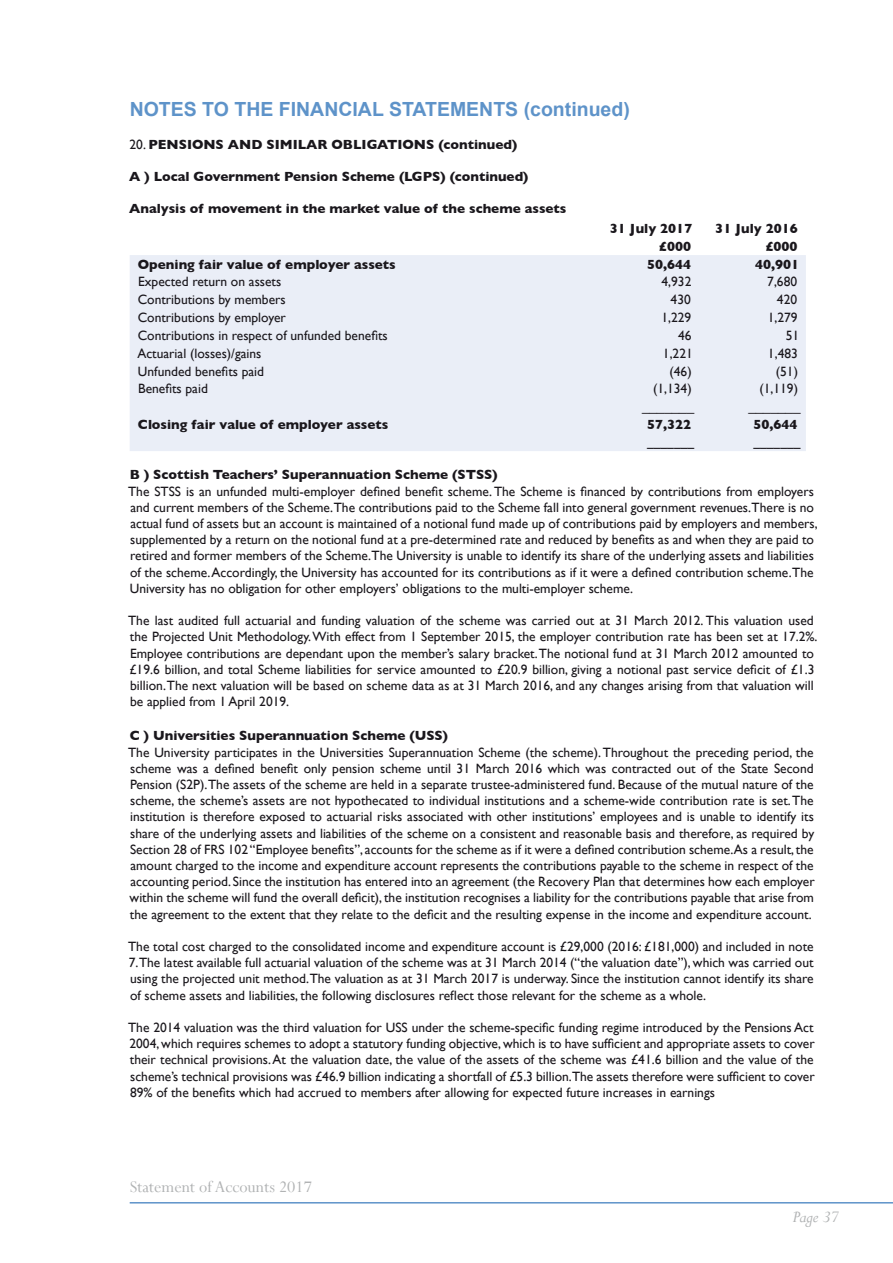
<style>
.page{position:relative;width:893px;height:1263px;background:#fff}
.page>*{position:absolute;margin:0;border:0;box-sizing:border-box;transform-origin:0 0}
.t1{font:700 19.5px "Arial";color:#5e93c9}
.t2{font:18px "Perpetua";color:#b1b3b4}
.t3{font:italic 18px "Perpetua";letter-spacing:-.02em;color:#b1b3b4}
.t4{font:13.5px/16.2px "Gill Sans";color:#1a171c;text-align:justify}
.t5{font:700 13.5px "Gill Sans";color:#1a171c}
.s1{font-weight:400}
</style>
<div class="page">
<hr style="left:130px;top:1202px;width:763px;height:1px;background:#5e93c9">
<div style="left:130px;top:255px;width:676px;height:196px;background:#eaeef7"></div>
<h1 class="t1" style="left:130px;top:99px;width:502px">NOTES TO THE FINANCIAL STATEMENTS (continued)</h1>
<p class="t5" style="left:129px;top:136px;width:389px"><span class="s1">20.</span> PENSIONS AND SIMILAR OBLIGATIONS (continued)</p>
<p class="t5" style="left:129px;top:169px;width:401px">A ) Local Government Pension Scheme (LGPS) (continued)</p>
<p class="t5" style="left:129px;top:201px;width:439px">Analysis of movement in the market value of the scheme assets</p>
<p class="t5" style="left:610px;top:220px;width:84px">31 July 2017</p>
<p class="t5" style="left:715px;top:220px;width:84px">31 July 2016</p>
<p class="t5" style="left:659px;top:238px;width:33px">£000</p>
<p class="t5" style="left:766px;top:238px;width:33px">£000</p>
<p class="t5" style="left:138px;top:256px;width:259px">Opening fair value of employer assets</p>
<p class="t5" style="left:647px;top:256px;width:46px">50,644</p>
<p class="t5" style="left:755px;top:256px;width:46px">40,901</p>
<p class="t4" style="left:138px;top:274px;width:145px">Expected return on assets</p>
<p class="t4" style="left:661px;top:274px;width:31px">4,932</p>
<p class="t4" style="left:767px;top:274px;width:31px">7,680</p>
<p class="t4" style="left:138px;top:291px;width:149px">Contributions by members</p>
<p class="t4" style="left:671px;top:291px;width:22px">430</p>
<p class="t4" style="left:777px;top:291px;width:22px">420</p>
<p class="t4" style="left:138px;top:309px;width:150px">Contributions by employer</p>
<p class="t4" style="left:661px;top:309px;width:31px">1,229</p>
<p class="t4" style="left:768px;top:309px;width:31px">1,279</p>
<p class="t4" style="left:138px;top:327px;width:252px">Contributions in respect of unfunded benefits</p>
<p class="t4" style="left:678px;top:327px;width:15px">46</p>
<p class="t4" style="left:786px;top:327px;width:15px">51</p>
<p class="t4" style="left:137px;top:345px;width:126px">Actuarial (losses)/gains</p>
<p class="t4" style="left:663px;top:345px;width:31px">1,221</p>
<p class="t4" style="left:768px;top:345px;width:31px">1,483</p>
<p class="t4" style="left:138px;top:363px;width:128px">Unfunded benefits paid</p>
<p class="t4" style="left:669px;top:363px;width:24px">(46)</p>
<p class="t4" style="left:776px;top:363px;width:24px">(51)</p>
<p class="t4" style="left:138px;top:381px;width:71px">Benefits paid</p>
<p class="t4" style="left:653px;top:381px;width:40px">(1,134)</p>
<p class="t4" style="left:759px;top:381px;width:40px">(1,119)</p>
<p class="t4" style="left:642px;top:398px;width:54px">_______</p>
<p class="t4" style="left:748px;top:398px;width:54px">_______</p>
<p class="t5" style="left:138px;top:417px;width:252px">Closing fair value of employer assets</p>
<p class="t5" style="left:647px;top:417px;width:46px">57,322</p>
<p class="t5" style="left:753px;top:417px;width:46px">50,644</p>
<p class="t5" style="left:647px;top:434px;width:49px">_______</p>
<p class="t5" style="left:753px;top:434px;width:49px">_______</p>
<p class="t5" style="left:130px;top:467px;width:369px">B ) Scottish Teachers’ Superannuation Scheme (STSS)</p>
<p class="t4" style="left:128px;top:483px;width:691px;text-align:left">The STSS is an unfunded multi-employer defined benefit scheme. The Scheme is financed by contributions from employers and current members of the Scheme.The contributions paid to the Scheme fall into general government revenues.There is no actual fund of assets but an account is maintained of a notional fund made up of contributions paid by employers and members, supplemented by a return on the notional fund at a pre-determined rate and reduced by benefits as and when they are paid to retired and former members of the Scheme.The University is unable to identify its share of the underlying assets and liabilities of the scheme. Accordingly, the University has accounted for its contributions as if it were a defined contribution scheme.The University has no obligation for other employers’ obligations to the multi-employer scheme.</p>
<p class="t4" style="left:128px;top:612px;width:691px;text-align:left">The last audited full actuarial and funding valuation of the scheme was carried out at 31 March 2012. This valuation used the Projected Unit Methodology. With effect from 1 September 2015, the employer contribution rate has been set at 17.2%.<br>Employee contributions are dependant upon the member’s salary bracket. The notional fund at 31 March 2012 amounted to £19.6 billion, and total Scheme liabilities for service amounted to £20.9 billion, giving a notional past service deficit of £1.3 billion. The next valuation will be based on scheme data as at 31 March 2016, and any changes arising from that valuation will be applied from 1 April 2019.</p>
<p class="t5" style="left:130px;top:728px;width:320px">C ) Universities Superannuation Scheme (USS)</p>
<p class="t4" style="left:128px;top:744px;width:688px">The University participates in the Universities Superannuation Scheme (the scheme). Throughout the preceding period, the scheme was a defined benefit only pension scheme until 31 March 2016 which was contracted out of the State Second Pension (S2P).The assets of the scheme are held in a separate trustee-administered fund. Because of the mutual nature of the scheme, the scheme’s assets are not hypothecated to individual institutions and a scheme-wide contribution rate is set. The institution is therefore exposed to actuarial risks associated with other institutions’ employees and is unable to identify its share of the underlying assets and liabilities of the scheme on a consistent and reasonable basis and therefore, as required by Section 28 of FRS 102 “Employee benefits”, accounts for the scheme as if it were a defined contribution scheme.As a result, the amount charged to the income and expenditure account represents the contributions payable to the scheme in respect of the accounting period. Since the institution has entered into an agreement (the Recovery Plan that determines how each employer within the scheme will fund the overall deficit), the institution recognises a liability for the contributions payable that arise from the agreement to the extent that they relate to the deficit and the resulting expense in the income and expenditure account.</p>
<p class="t4" style="left:128px;top:938px;width:687px">The total cost charged to the consolidated income and expenditure account is £29,000 (2016: £181,000) and included in note 7.The latest available full actuarial valuation of the scheme was at 31 March 2014 (“the valuation date”), which was carried out using the projected unit method.The valuation as at 31 March 2017 is underway. Since the institution cannot identify its share of scheme assets and liabilities, the following disclosures reflect those relevant for the scheme as a whole.</p>
<p class="t4" style="left:128px;top:1019px;width:688px">The 2014 valuation was the third valuation for USS under the scheme-specific funding regime introduced by the Pensions Act 2004, which requires schemes to adopt a statutory funding objective, which is to have sufficient and appropriate assets to cover their technical provisions. At the valuation date, the value of the assets of the scheme was £41.6 billion and the value of the scheme’s technical provisions was £46.9 billion indicating a shortfall of £5.3 billion.The assets therefore were sufficient to cover 89% of the benefits which had accrued to members after allowing for expected future increases in earnings</p>
<h2 class="t2" style="left:130px;top:1177px;width:184px">Statement of Accounts 2017</h2>
<h2 class="t3" style="left:793px;top:1207px;width:48px">Page 37</h2>
</div>
